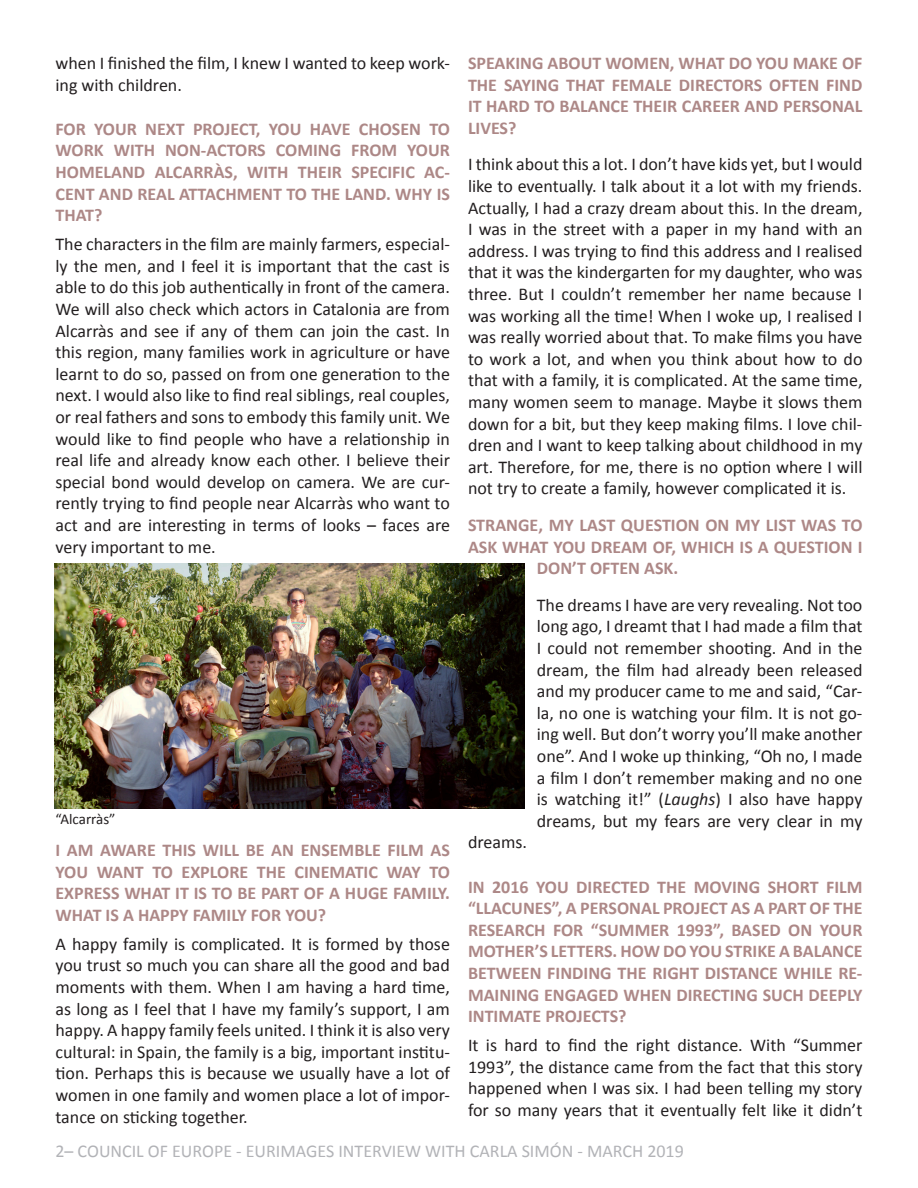
<style>
.page{position:relative;width:918px;height:1188px;background:#fff}
.page>*{position:absolute;margin:0;border:0;box-sizing:border-box;transform-origin:0 0}
.t1{font:18px/21.6px "Calibri";color:#231f20;text-align:justify}
.t2{font:700 18px/21.6px "Calibri";color:#ad8887;text-align:justify}
.t3{font:18px "Calibri";color:#b2b3b7}
.t4{font:15px "Calibri";color:#231f20}
.s1{font-style:italic}
</style>
<div class="page">
<img style="left:55px;top:563px;width:470px;height:245px">
<p class="t1" style="left:56px;top:52px;width:396px">when I finished the film, I knew I wanted to keep work&shy;ing with children.</p>
<p class="t2" style="left:56px;top:118px;width:396px">FOR YOUR NEXT PROJECT, YOU HAVE CHOSEN TO WORK WITH NON-ACTORS COMING FROM YOUR HOMELAND ALCARRÀS, WITH THEIR SPECIFIC AC-CENT AND REAL ATTACHMENT TO THE LAND. WHY IS THAT?</p>
<p class="t1" style="left:56px;top:233px;width:396px">The characters in the film are mainly farmers, especial&shy;ly the men, and I feel it is important that the cast is able to do this job authentically in front of the camera.<br>We will also check which actors in Catalonia are from Alcarràs and see if any of them can join the cast. In this region, many families work in agriculture or have learnt to do so, passed on from one generation to the next. I would also like to find real siblings, real couples, or real fathers and sons to embody this family unit. We would like to find people who have a relationship in real life and already know each other. I believe their special bond would develop on camera. We are cur&shy;rently trying to find people near Alcarràs who want to act and are interesting in terms of looks – faces are very important to me.</p>
<p class="t4" style="left:56px;top:810px;width:62px">“Alcarràs”</p>
<p class="t2" style="left:56px;top:839px;width:396px">I AM AWARE THIS WILL BE AN ENSEMBLE FILM AS YOU WANT TO EXPLORE THE CINEMATIC WAY TO EXPRESS WHAT IT IS TO BE PART OF A HUGE FAMILY.<br>WHAT IS A HAPPY FAMILY FOR YOU?</p>
<p class="t1" style="left:56px;top:933px;width:396px">A happy family is complicated. It is formed by those you trust so much you can share all the good and bad moments with them. When I am having a hard time, as long as I feel that I have my family’s support, I am happy. A happy family feels united. I think it is also very cultural: in Spain, the family is a big, important institu&shy;tion. Perhaps this is because we usually have a lot of women in one family and women place a lot of impor&shy;tance on sticking together.</p>
<p class="t2" style="left:468px;top:52px;width:396px">SPEAKING ABOUT WOMEN, WHAT DO YOU MAKE OF THE SAYING THAT FEMALE DIRECTORS OFTEN FIND IT HARD TO BALANCE THEIR CAREER AND PERSONAL LIVES?</p>
<p class="t1" style="left:468px;top:154px;width:396px">I think about this a lot. I don’t have kids yet, but I would like to eventually. I talk about it a lot with my friends.<br>Actually, I had a crazy dream about this. In the dream, I was in the street with a paper in my hand with an address. I was trying to find this address and I realised that it was the kindergarten for my daughter, who was three. But I couldn’t remember her name because I was working all the time! When I woke up, I realised I was really worried about that. To make films you have to work a lot, and when you think about how to do that with a family, it is complicated. At the same time, many women seem to manage. Maybe it slows them down for a bit, but they keep making films. I love chil&shy;dren and I want to keep talking about childhood in my art. Therefore, for me, there is no option where I will not try to create a family, however complicated it is.</p>
<p class="t2" style="left:468px;top:514px;width:396px">STRANGE, MY LAST QUESTION ON MY LIST WAS TO</p>
<p class="t2" style="left:468px;top:536px;width:396px">ASK WHAT YOU DREAM OF, WHICH IS A QUESTION I</p>
<p class="t2" style="left:537px;top:557px;width:143px">DON’T OFTEN ASK.</p>
<p class="t1" style="left:537px;top:594px;width:327px">The dreams I have are very revealing. Not too long ago, I dreamt that I had made a film that I could not remember shooting. And in the dream, the film had already been released and my producer came to me and said, “Car&shy;la, no one is watching your film. It is not go&shy;ing well. But don’t worry you’ll make another one”. And I woke up thinking, “Oh no, I made a film I don’t remember making and no one is watching it!” (<span class="s1">Laughs</span>) I also have happy dreams, but my fears are very clear in my</p>
<p class="t1" style="left:468px;top:832px;width:61px">dreams.</p>
<p class="t2" style="left:468px;top:876px;width:396px">IN 2016 YOU DIRECTED THE MOVING SHORT FILM “LLACUNES”, A PERSONAL PROJECT AS A PART OF THE RESEARCH FOR “SUMMER 1993”, BASED ON YOUR MOTHER’S LETTERS. HOW DO YOU STRIKE A BALANCE BETWEEN FINDING THE RIGHT DISTANCE WHILE RE-MAINING ENGAGED WHEN DIRECTING SUCH DEEPLY INTIMATE PROJECTS?</p>
<p class="t1" style="left:468px;top:1034px;width:396px">It is hard to find the right distance. With “Summer 1993”, the distance came from the fact that this story happened when I was six. I had been telling my story for so many years that it eventually felt like it didn’t</p>
<p class="t3" style="left:56px;top:1139px;width:630px">2– COUNCIL OF EUROPE - EURIMAGES INTERVIEW WITH CARLA SIMÓN - MARCH 2019</p>
</div>
